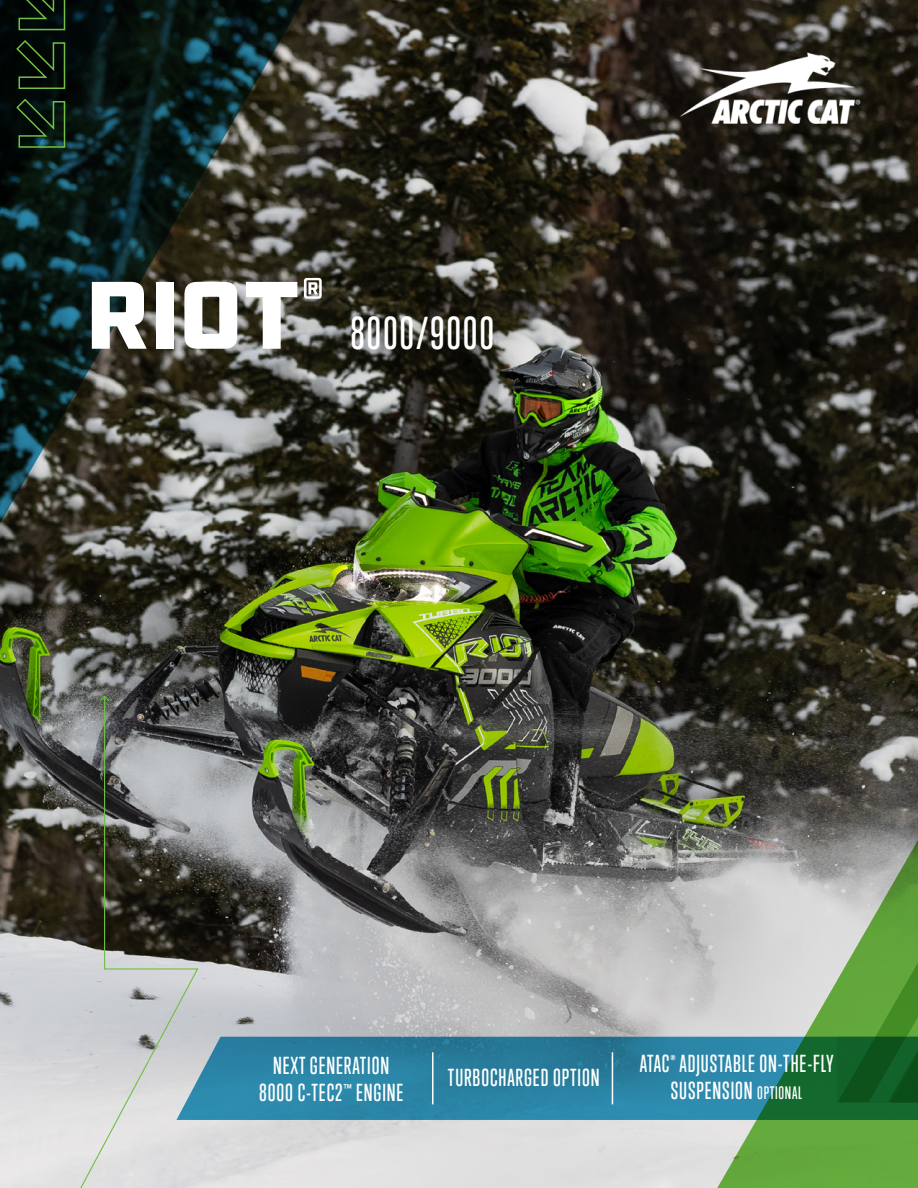
<style>
.page{position:relative;width:918px;height:1188px;background:#fff}
.page>*{position:absolute;margin:0;border:0;box-sizing:border-box;transform-origin:0 0}
.t1{font:900 95.55px "Industry";color:#fff}
.t2{font:500 42.15px "Trump Soft Pro";letter-spacing:.04em;color:#fff}
.t3{font:500 22.5px/27px "Trump Soft Pro";letter-spacing:.04em;color:#fff;text-align:center}
.s1{font-size:16.5px}
</style>
<div class="page">
<img style="left:0;top:0;width:918px;height:1188px">
<svg style="left:0;top:0;width:450px;height:746px;background:#464b36"></svg>
<svg style="left:291px;top:0;width:13px;height:286px;background:#3f3d31"></svg>
<svg style="left:0;top:0;width:291px;height:355px;background:#1e2b27"></svg>
<img style="left:677px;top:51px;width:186px;height:73px">
<svg style="left:15px;top:0;width:51px;height:31px;background:#122511"></svg>
<svg style="left:15px;top:39px;width:51px;height:51px;background:#11220f"></svg>
<svg style="left:15px;top:98px;width:51px;height:50px;background:#152e1a"></svg>
<svg style="left:714px;top:765px;width:204px;height:423px;background:#97aa89"></svg>
<svg style="left:838px;top:765px;width:80px;height:272px;background:#769463"></svg>
<svg style="left:199px;top:1037px;width:719px;height:83px;background:#267d8c"></svg>
<svg style="left:47px;top:695px;width:152px;height:493px;background:#929391"></svg>
<svg style="left:100px;top:696px;width:9px;height:5px"></svg>
<hr style="left:432px;top:1052px;width:2px;height:52px;background:#fff">
<hr style="left:612px;top:1052px;width:1px;height:52px;background:#fff">
<p class="t1" style="left:86px;top:258px;width:240px">RIOT<sup>®</sup></p>
<p class="t2" style="left:350px;top:308px;width:145px">8000/9000</p>
<p class="t3" style="left:259px;top:1053px;width:146px">NEXT GENERATION<br>8000 C-TEC2<sup>™</sup> ENGINE</p>
<p class="t3" style="left:448px;top:1064px;width:153px">TURBOCHARGED OPTION</p>
<p class="t3" style="left:640px;top:1050px;width:195px">ATAC<sup>®</sup> ADJUSTABLE ON-THE-FLY<br>SUSPENSION <span class="s1">OPTIONAL</span></p>
</div>
